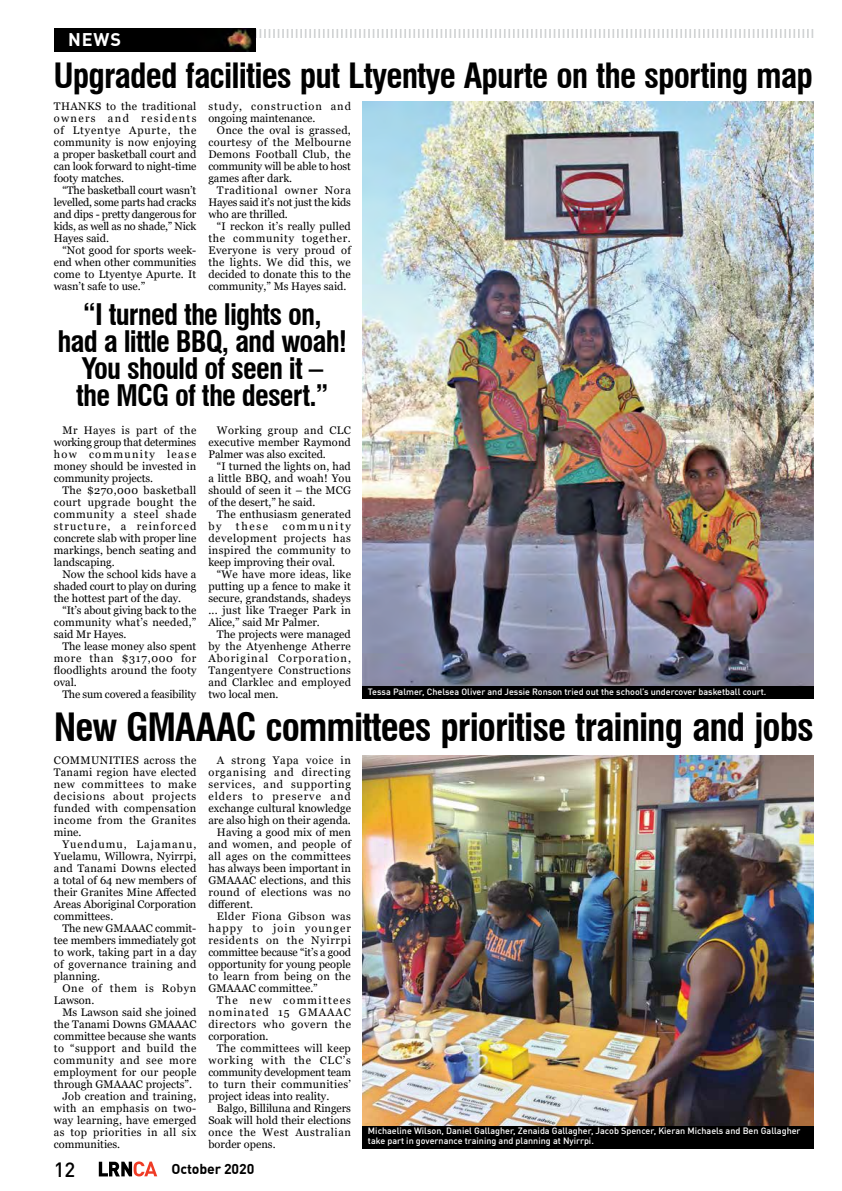
<style>
.page{position:relative;width:842px;height:1191px;background:#fff}
.page>*{position:absolute;margin:0;border:0;box-sizing:border-box;transform-origin:0 0}
.t1{font:700 condensed 38px "Swiss 721 BT";letter-spacing:-.025em;color:#000}
.t2{font:700 condensed 34px "Swiss 721 BT";letter-spacing:-.025em;color:#000}
.t3{font:700 condensed 29px/27px "Swiss 721 BT";letter-spacing:-.03em;color:#000;text-align:center}
.t4{font:500 20.3px "DIN Offc";color:#000}
.t5{font:700 18px "DIN Offc";color:#fff}
.t6{font:700 14.1px "DIN Offc";letter-spacing:-.01em;color:#000}
.t7{font:11px/12px "Georgia";letter-spacing:.01em;color:#000;text-align:justify}
.t8{font:11px/12px "Georgia";letter-spacing:.065em;color:#000}
.t9{font:11px "Georgia";letter-spacing:.03em;color:#000}
.t10{font:11px "Georgia";letter-spacing:-.015em;color:#000}
.t11{font:11px "Georgia";letter-spacing:.04em;color:#000}
.t12{font:11px "Georgia";letter-spacing:.05em;color:#000}
.t13{font:11px/12px "Georgia";letter-spacing:.075em;color:#000}
.t14{font:11px "Georgia";letter-spacing:.035em;color:#000}
.t15{font:11px "Georgia";letter-spacing:.09em;color:#000}
.t16{font:11px "Georgia";letter-spacing:.045em;color:#000}
.t17{font:11px "Georgia";letter-spacing:.055em;color:#000}
.t18{font:11px "Georgia";letter-spacing:.095em;color:#000}
.t19{font:11px "Georgia";letter-spacing:.085em;color:#000}
.t20{font:11px "Georgia";letter-spacing:.115em;color:#000}
.t21{font:500 9px/10px "DIN Offc";color:#fff}
</style>
<div class="page">
<svg style="left:256px;top:29px;width:557px;height:9px"></svg>
<div style="left:54px;top:29px;width:202px;height:23px;background:#000"></div>
<img style="left:226px;top:29px;width:26px;height:23px">
<svg style="left:99px;top:1161px;width:58px;height:15px"></svg>
<img style="left:362px;top:101px;width:452px;height:585px">
<div style="left:362px;top:686px;width:452px;height:12px;background:#000"></div>
<img style="left:362px;top:755px;width:452px;height:370px">
<div style="left:362px;top:1125px;width:452px;height:23px;background:#000"></div>
<h3 class="t5" style="left:68px;top:28px;width:54px">NEWS</h3>
<h2 class="t2" style="left:53px;top:55px;width:761px">Upgraded facilities put Ltyentye Apurte on the sporting map</h2>
<p class="t7" style="left:54px;top:100px;width:144px">THANKS to the traditional owners and residents of Ltyentye Apurte, the community is now enjoying a proper basketball court and can look forward to night-time footy matches.</p>
<p class="t7" style="left:54px;top:184px;width:144px;text-indent:9px">“The basketball court wasn’t levelled, some parts had cracks and dips - pretty dangerous for kids, as well as no shade,” Nick Hayes said.</p>
<p class="t7" style="left:54px;top:244px;width:144px;text-indent:9px">“Not good for sports week&shy;end when other communities come to Ltyentye Apurte. It wasn’t safe to use.”</p>
<p class="t13" style="left:208px;top:100px;width:144px">study, construction and ongoing maintenance.</p>
<p class="t7" style="left:208px;top:124px;width:144px;text-indent:9px">Once the oval is grassed, courtesy of the Melbourne Demons Football Club, the community will be able to host games after dark.</p>
<p class="t7" style="left:208px;top:184px;width:144px;text-indent:9px">Traditional owner Nora Hayes said it’s not just the kids who are thrilled.</p>
<p class="t7" style="left:208px;top:220px;width:144px;text-indent:9px">“I reckon it’s really pulled the community together.<br>Everyone is very proud of the lights. We did this, we decided to donate this to the community,” Ms Hayes said.</p>
<h3 class="t3" style="left:57px;top:301px;width:291px">“I turned the lights on,<br>had a little BBQ, and woah!<br>You should of seen it –<br>the MCG of the desert.”</h3>
<p class="t7" style="left:54px;top:424px;width:144px;text-indent:9px">Mr Hayes is part of the working group that determines how community lease money should be invested in community projects.</p>
<p class="t7" style="left:54px;top:484px;width:144px;text-indent:9px">The $270,000 basketball court upgrade bought the community a steel shade structure, a reinforced concrete slab with proper line markings, bench seating and landscaping.</p>
<p class="t7" style="left:54px;top:568px;width:144px;text-indent:9px">Now the school kids have a shaded court to play on during the hottest part of the day.</p>
<p class="t7" style="left:54px;top:604px;width:144px;text-indent:9px">“It’s about giving back to the community what’s needed,” said Mr Hayes.</p>
<p class="t7" style="left:54px;top:640px;width:144px;text-indent:9px">The lease money also spent more than $317,000 for floodlights around the footy oval.</p>
<p class="t10" style="left:62px;top:687px;width:135px">The sum covered a feasibility</p>
<p class="t7" style="left:208px;top:424px;width:144px;text-indent:9px">Working group and CLC executive member Raymond Palmer was also excited.</p>
<p class="t7" style="left:208px;top:460px;width:144px;text-indent:9px">“I turned the lights on, had a little BBQ, and woah! You should of seen it – the MCG of the desert,” he said.</p>
<p class="t7" style="left:208px;top:508px;width:144px;text-indent:9px">The enthusiasm generated by</p>
<p class="t7" style="left:236px;top:520px;width:34px">these</p>
<p class="t7" style="left:208px;top:520px;width:144px;text-indent:74px">community development projects has inspired the community to keep improving their oval.</p>
<p class="t7" style="left:208px;top:568px;width:144px;text-indent:9px">“We have more ideas, like putting up a fence to make it secure, grandstands, shadeys ... just like Traeger Park in Alice,” said Mr Palmer.</p>
<p class="t7" style="left:208px;top:628px;width:144px;text-indent:9px">The projects were managed by the Atyenhenge Atherre Aboriginal Corporation, Tangentyere Constructions and Clarklec and employed two local men.</p>
<p class="t21" style="left:368px;top:686px;width:400px">Tessa Palmer, Chelsea Oliver and Jessie Ronson tried out the school’s undercover basketball court.</p>
<h1 class="t1" style="left:54px;top:705px;width:761px">New GMAAAC committees prioritise training and jobs</h1>
<p class="t7" style="left:54px;top:754px;width:144px">COMMUNITIES across the Tanami region have elected new committees to make decisions about projects funded with compensation income from the Granites mine.</p>
<p class="t7" style="left:54px;top:838px;width:144px;text-indent:9px">Yuendumu, Lajamanu, Yuelamu, Willowra, Nyirrpi, and Tanami Downs elected a total of 64 new members of their Granites Mine Affected Areas Aboriginal Corporation committees.</p>
<p class="t7" style="left:54px;top:922px;width:144px;text-indent:9px">The new GMAAAC commit&shy;tee members immediately got to work, taking part in a day of governance training and planning.</p>
<p class="t8" style="left:54px;top:982px;width:144px;text-indent:9px">One of them is Robyn<br>Lawson.</p>
<p class="t7" style="left:62px;top:1006px;width:136px">Ms Lawson said she joined</p>
<p class="t7" style="left:54px;top:1018px;width:144px">the Tanami Downs GMAAAC</p>
<p class="t7" style="left:54px;top:1030px;width:144px">committee because she wants</p>
<p class="t11" style="left:54px;top:1041px;width:144px">to “support and build the</p>
<p class="t12" style="left:54px;top:1053px;width:144px">community and see more</p>
<p class="t7" style="left:54px;top:1066px;width:144px">employment for our people</p>
<p class="t7" style="left:54px;top:1078px;width:140px">through GMAAAC projects”.</p>
<p class="t7" style="left:62px;top:1090px;width:136px">Job creation and training,</p>
<p class="t14" style="left:54px;top:1101px;width:144px">with an emphasis on two-</p>
<p class="t7" style="left:54px;top:1114px;width:144px">way learning, have emerged</p>
<p class="t11" style="left:54px;top:1125px;width:144px">as top priorities in all six</p>
<p class="t7" style="left:54px;top:1138px;width:68px">communities.</p>
<p class="t17" style="left:217px;top:753px;width:136px">A strong Yapa voice in</p>
<p class="t8" style="left:208px;top:766px;width:144px">organising and directing</p>
<p class="t8" style="left:208px;top:778px;width:144px">services, and supporting</p>
<p class="t15" style="left:208px;top:789px;width:144px">elders to preserve and</p>
<p class="t7" style="left:208px;top:802px;width:144px">exchange cultural knowledge</p>
<p class="t7" style="left:208px;top:814px;width:144px">are also high on their agenda.</p>
<p class="t7" style="left:217px;top:826px;width:135px">Having a good mix of men</p>
<p class="t9" style="left:208px;top:837px;width:144px">and women, and people of</p>
<p class="t9" style="left:208px;top:849px;width:144px">all ages on the committees</p>
<p class="t7" style="left:208px;top:862px;width:144px">has always been important in</p>
<p class="t7" style="left:208px;top:874px;width:144px">GMAAAC elections, and this</p>
<p class="t11" style="left:208px;top:885px;width:144px">round of elections was no</p>
<p class="t7" style="left:208px;top:898px;width:46px">different.</p>
<p class="t16" style="left:217px;top:909px;width:136px">Elder Fiona Gibson was</p>
<p class="t18" style="left:208px;top:921px;width:144px">happy to join younger</p>
<p class="t8" style="left:208px;top:934px;width:144px">residents on the Nyirrpi</p>
<p class="t10" style="left:208px;top:945px;width:144px">committee because “it’s a good</p>
<p class="t7" style="left:208px;top:958px;width:144px">opportunity for young people</p>
<p class="t9" style="left:208px;top:969px;width:144px">to learn from being on the</p>
<p class="t7" style="left:208px;top:982px;width:111px">GMAAAC committee.”</p>
<p class="t20" style="left:217px;top:993px;width:136px">The new committees</p>
<p class="t19" style="left:208px;top:1005px;width:144px">nominated 15 GMAAAC</p>
<p class="t12" style="left:208px;top:1017px;width:144px">directors who govern the</p>
<p class="t7" style="left:208px;top:1030px;width:62px">corporation.</p>
<p class="t7" style="left:217px;top:1042px;width:135px">The committees will keep</p>
<p class="t13" style="left:208px;top:1054px;width:144px">working with the CLC’s</p>
<p class="t10" style="left:208px;top:1065px;width:144px">community development team</p>
<p class="t9" style="left:208px;top:1077px;width:144px">to turn their communities’</p>
<p class="t7" style="left:208px;top:1090px;width:122px">project ideas into reality.</p>
<p class="t7" style="left:217px;top:1102px;width:136px">Balgo, Billiluna and Ringers</p>
<p class="t7" style="left:208px;top:1114px;width:144px">Soak will hold their elections</p>
<p class="t12" style="left:208px;top:1125px;width:144px">once the West Australian</p>
<p class="t7" style="left:208px;top:1138px;width:69px">border opens.</p>
<p class="t21" style="left:368px;top:1125px;width:434px">Michaeline Wilson, Daniel Gallagher, Zenaida Gallagher, Jacob Spencer, Kieran Michaels and Ben Gallagher take part in governance training and planning at Nyirrpi.</p>
<h3 class="t4" style="left:54px;top:1156px;width:23px">12</h3>
<p class="t6" style="left:172px;top:1160px;width:84px">October 2020</p>
</div>
